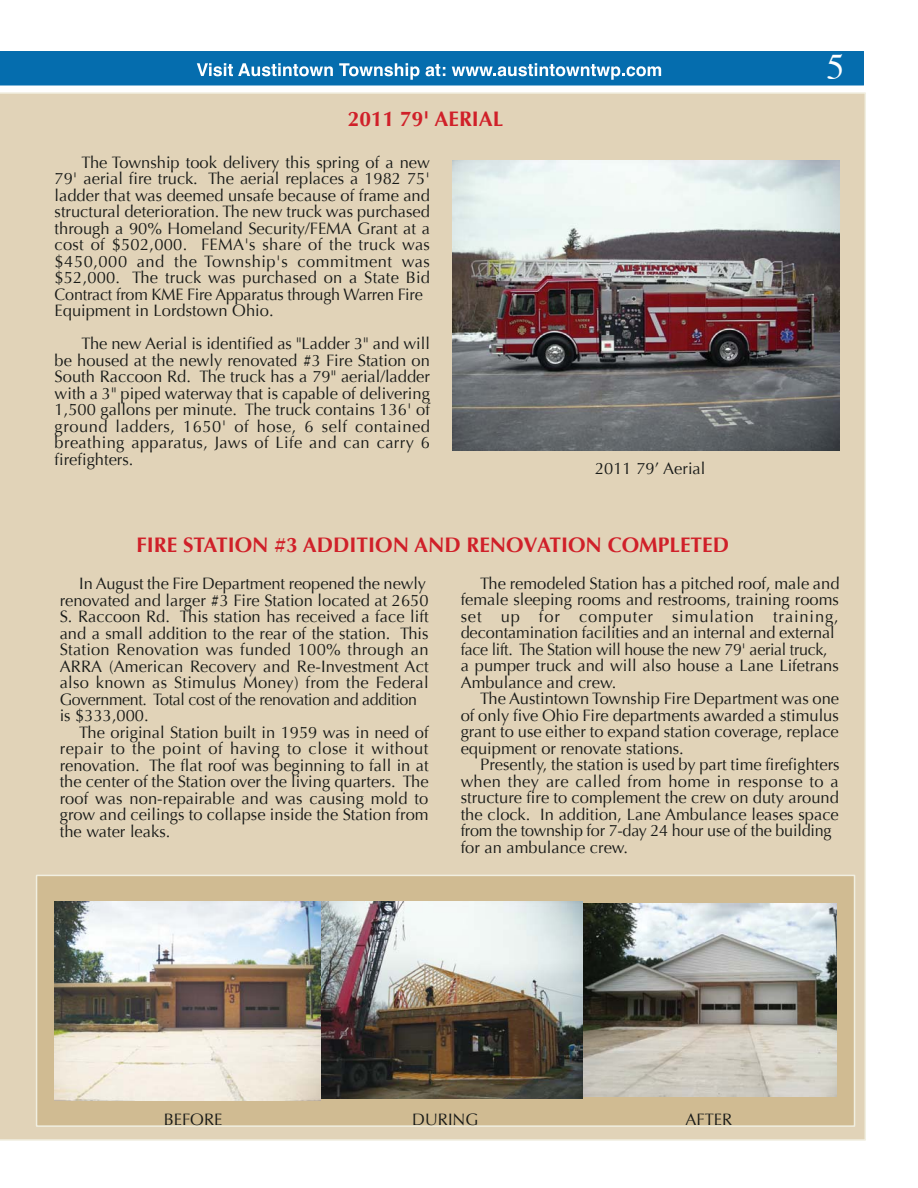
<style>
.page{position:relative;width:918px;height:1188px;background:#fff}
.page>*{position:absolute;margin:0;border:0;box-sizing:border-box;transform-origin:0 0}
.t1{font:36px "Times";color:#fff}
.t2{font:700 21px "Optima";color:#d02029}
.t3{font:16.5px/16.5px "Optima";color:#181a18}
</style>
<div class="page">
<div style="left:0;top:92px;width:866px;height:1049px;background:#e1d3b8"></div>
<div style="left:37px;top:875px;width:818px;height:251px;background:#d0bb92"></div>
<div style="left:36px;top:875px;width:819px;height:252px;border:2px solid #f1efe1"></div>
<svg style="left:0;top:51px;width:864px;height:35px;background:#1c7ab5"></svg>
<img style="left:453px;top:161px;width:387px;height:290px">
<img style="left:582px;top:903px;width:255px;height:193px">
<img style="left:320px;top:901px;width:262px;height:198px">
<img style="left:54px;top:901px;width:266px;height:200px">
<p class="t2" style="left:348px;top:107px;width:157px">2011 79' AERIAL</p>
<p class="t3" style="left:55px;top:154px;width:377px;text-indent:27px">The Township took delivery this spring of a new 79' aerial fire truck. The aerial replaces a 1982 75' ladder that was deemed unsafe because of frame and structural deterioration. The new truck was purchased through a 90% Homeland Security/FEMA Grant at a cost of $502,000. FEMA's share of the truck was $450,000 and the Township's commitment was $52,000. The truck was purchased on a State Bid Contract from KME Fire Apparatus through Warren Fire Equipment in Lordstown Ohio.</p>
<p class="t3" style="left:55px;top:336px;width:377px;text-align:justify;text-indent:27px">The new Aerial is identified as "Ladder 3" and will be housed at the newly renovated #3 Fire Station on South Raccoon Rd. The truck has a 79" aerial/ladder with a 3" piped waterway that is capable of delivering 1,500 gallons per minute. The truck contains 136' of ground ladders, 1650' of hose, 6 self contained breathing apparatus, Jaws of Life and can carry 6 firefighters.</p>
<p class="t3" style="left:595px;top:461px;width:112px">2011 79’ Aerial</p>
<h1 class="t1" style="left:826px;top:52px;width:19px">5</h1>
<p class="t2" style="left:136px;top:533px;width:594px">FIRE STATION #3 ADDITION AND RENOVATION COMPLETED</p>
<p class="t3" style="left:461px;top:575px;width:380px;text-indent:20px">The remodeled Station has a pitched roof, male and female sleeping rooms and restrooms, training rooms set up for computer simulation training, decontamination facilities and an internal and external face lift. The Station will house the new 79' aerial truck, a pumper truck and will also house a Lane Lifetrans Ambulance and crew.</p>
<p class="t3" style="left:461px;top:691px;width:380px;text-align:justify;text-indent:20px">The Austintown Township Fire Department was one of only five Ohio Fire departments awarded a stimulus grant to use either to expand station coverage, replace equipment or renovate stations.</p>
<p class="t3" style="left:461px;top:757px;width:381px;text-indent:20px">Presently, the station is used by part time firefighters when they are called from home in response to a structure fire to complement the crew on duty around the clock. In addition, Lane Ambulance leases space from the township for 7-day 24 hour use of the building for an ambulance crew.</p>
<p class="t3" style="left:60px;top:576px;width:370px;text-indent:19px">In August the Fire Department reopened the newly renovated and larger #3 Fire Station located at 2650<br>S. Raccoon Rd. This station has received a face lift and a small addition to the rear of the station. This Station Renovation was funded 100% through an ARRA (American Recovery and Re-Investment Act also known as Stimulus Money) from the Federal Government. Total cost of the renovation and addition is $333,000.</p>
<p class="t3" style="left:60px;top:724px;width:370px;text-align:justify;text-indent:20px">The original Station built in 1959 was in need of repair to the point of having to close it without renovation. The flat roof was beginning to fall in at the center of the Station over the living quarters. The roof was non-repairable and was causing mold to grow and ceilings to collapse inside the Station from the water leaks.</p>
<p class="t3" style="left:164px;top:1111px;width:60px">BEFORE</p>
<p class="t3" style="left:412px;top:1111px;width:68px">DURING</p>
<p class="t3" style="left:686px;top:1111px;width:48px">AFTER</p>
</div>
